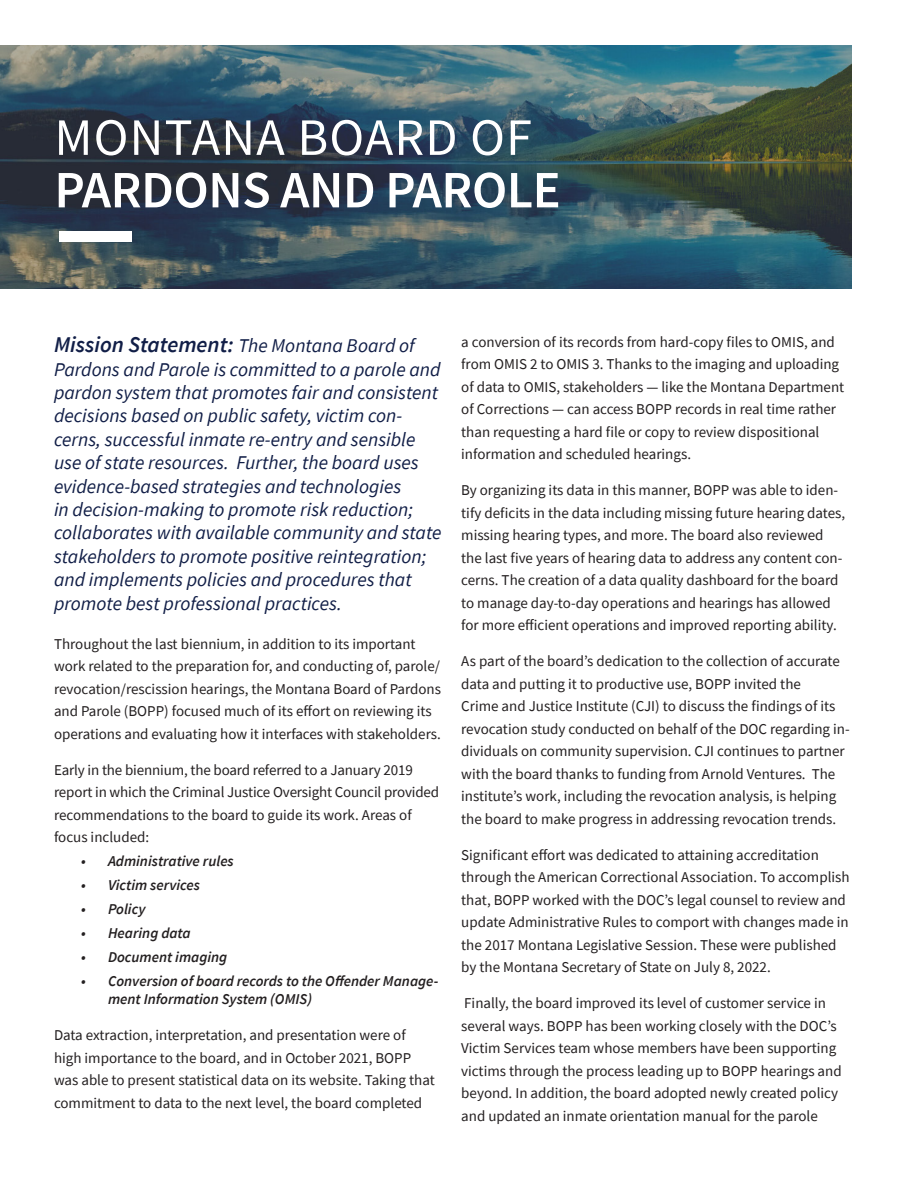
<style>
.page{position:relative;width:918px;height:1188px;background:#fff}
.page>*{position:absolute;margin:0;border:0;box-sizing:border-box;transform-origin:0 0}
.Decorative_title_bol{font:600 52.5px "Source Sans Pro";letter-spacing:-.01em;color:#fff}
.Decorative_title_bol-2{font:52.5px "Source Sans Pro";letter-spacing:.02em;color:#fff}
.Subheading_Italic{font:italic 600 22.5px "Source Sans Pro";color:#111e47}
.Subheading_Italic-2{font:italic 19.5px/23.4px "Source Sans Pro";color:#111e47}
.Body_text{font:15px/22.5px "Source Sans Pro";color:#231f20}
.t1{font:italic 600 15px/18px "Source Sans Pro";color:#231f20}
.s1{font-weight:400;font-size:19.5px}
</style>
<div class="page">
<img style="left:0;top:45px;width:852px;height:244px">
<div style="left:59px;top:231px;width:72px;height:11px;background:#fff"></div>
<p class="Decorative_title_bol-2" style="left:54px;top:104px;width:479px">MONTANA BOARD OF</p>
<p class="Decorative_title_bol" style="left:54px;top:155px;width:508px">PARDONS AND PAROLE</p>
<p class="Subheading_Italic" style="left:54px;top:330px;width:362px">Mission Statement: <span class="s1">The Montana Board of</span></p>
<p class="Subheading_Italic-2" style="left:54px;top:357px;width:389px">Pardons and Parole is committed to a parole and pardon system that promotes fair and consistent decisions based on public safety, victim con&shy;cerns, successful inmate re-entry and sensible use of state resources. Further, the board uses evidence-based strategies and technologies<br>in decision-making to promote risk reduction; collaborates with available community and state stakeholders to promote positive reintegration; and implements policies and procedures that promote best professional practices.</p>
<p class="Body_text" style="left:54px;top:632px;width:389px">Throughout the last biennium, in addition to its important work related to the preparation for, and conducting of, parole/ revocation/rescission hearings, the Montana Board of Pardons and Parole (BOPP) focused much of its effort on reviewing its operations and evaluating how it interfaces with stakeholders.</p>
<p class="Body_text" style="left:54px;top:758px;width:387px">Early in the biennium, the board referred to a January 2019 report in which the Criminal Justice Oversight Council provided recommendations to the board to guide its work. Areas of focus included:</p>
<p class="t1" style="left:81px;top:852px;width:154px">• Administrative rules</p>
<p class="t1" style="left:81px;top:876px;width:121px">• Victim services</p>
<p class="t1" style="left:81px;top:900px;width:66px">• Policy</p>
<p class="t1" style="left:81px;top:924px;width:111px">• Hearing data</p>
<p class="t1" style="left:81px;top:948px;width:148px">• Document imaging</p>
<p class="t1" style="left:108px;top:972px;width:332px;text-indent:-27px">• Conversion of board records to the Offender Manage&shy;ment Information System (OMIS)</p>
<p class="Body_text" style="left:54px;top:1024px;width:382px">Data extraction, interpretation, and presentation were of high importance to the board, and in October 2021, BOPP was able to present statistical data on its website. Taking that commitment to data to the next level, the board completed</p>
<p class="Body_text" style="left:461px;top:330px;width:385px">a conversion of its records from hard-copy files to OMIS, and from OMIS 2 to OMIS 3. Thanks to the imaging and uploading of data to OMIS, stakeholders — like the Montana Department of Corrections — can access BOPP records in real time rather than requesting a hard file or copy to review dispositional information and scheduled hearings.</p>
<p class="Body_text" style="left:461px;top:479px;width:386px">By organizing its data in this manner, BOPP was able to iden&shy;tify deficits in the data including missing future hearing dates, missing hearing types, and more. The board also reviewed the last five years of hearing data to address any content con&shy;cerns. The creation of a data quality dashboard for the board to manage day-to-day operations and hearings has allowed for more efficient operations and improved reporting ability.</p>
<p class="Body_text" style="left:461px;top:650px;width:390px">As part of the board’s dedication to the collection of accurate data and putting it to productive use, BOPP invited the<br>Crime and Justice Institute (CJI) to discuss the findings of its revocation study conducted on behalf of the DOC regarding in&shy;dividuals on community supervision. CJI continues to partner with the board thanks to funding from Arnold Ventures. The institute’s work, including the revocation analysis, is helping the board to make progress in addressing revocation trends.</p>
<p class="Body_text" style="left:461px;top:843px;width:390px">Significant effort was dedicated to attaining accreditation through the American Correctional Association. To accomplish that, BOPP worked with the DOC’s legal counsel to review and update Administrative Rules to comport with changes made in the 2017 Montana Legislative Session. These were published by the Montana Secretary of State on July 8, 2022.</p>
<p class="Body_text" style="left:461px;top:992px;width:382px">Finally, the board improved its level of customer service in several ways. BOPP has been working closely with the DOC’s Victim Services team whose members have been supporting victims through the process leading up to BOPP hearings and beyond. In addition, the board adopted newly created policy and updated an inmate orientation manual for the parole</p>
</div>
